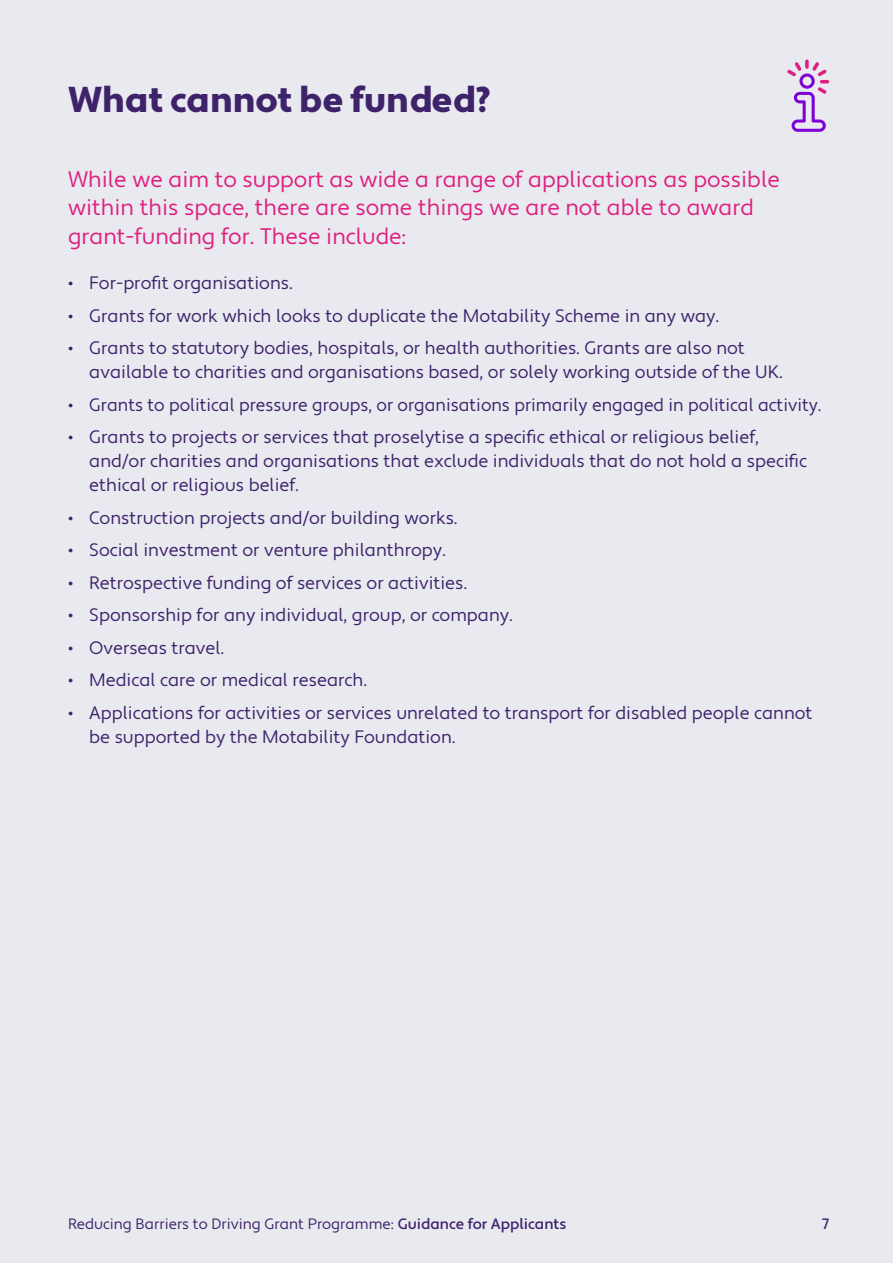
<style>
.page{position:relative;width:893px;height:1263px;background:#e9eaf0}
.page>*{position:absolute;margin:0;border:0;box-sizing:border-box;transform-origin:0 0}
.t1{font:900 36px "Apertura";color:#3e236b}
.t2{font:22.5px/28.5px "Apertura";color:#df2080}
.t3{font:18px/24px "Apertura";color:#3e236b}
.t4{font:15px "Apertura";color:#3e236b}
.t5{font:500 15px "Apertura";color:#3e236b}
.s1{font-weight:500}
</style>
<div class="page">
<svg style="left:787px;top:60px;width:42px;height:72px"></svg>
<h1 class="t1" style="left:68px;top:78px;width:424px">What cannot be funded?</h1>
<p class="t2" style="left:68px;top:166px;width:713px">While we aim to support as wide a range of applications as possible within this space, there are some things we are not able to award grant-funding for. These include:</p>
<p class="t3" style="left:68px;top:272px;width:226px">• For-profit organisations.</p>
<p class="t3" style="left:68px;top:304px;width:653px">• Grants for work which looks to duplicate the Motability Scheme in any way.</p>
<p class="t3" style="left:89px;top:337px;width:695px;text-indent:-21px">• Grants to statutory bodies, hospitals, or health authorities. Grants are also not available to charities and organisations based, or solely working outside of the UK.</p>
<p class="t3" style="left:68px;top:393px;width:755px">• Grants to political pressure groups, or organisations primarily engaged in political activity.</p>
<p class="t3" style="left:89px;top:426px;width:719px;text-indent:-21px">• Grants to projects or services that proselytise a specific ethical or religious belief, and/or charities and organisations that exclude individuals that do not hold a specific ethical or religious belief.</p>
<p class="t3" style="left:68px;top:506px;width:391px">• Construction projects and/or building works.</p>
<p class="t3" style="left:68px;top:539px;width:380px">• Social investment or venture philanthropy.</p>
<p class="t3" style="left:68px;top:571px;width:401px">• Retrospective funding of services or activities.</p>
<p class="t3" style="left:68px;top:604px;width:447px">• Sponsorship for any individual, group, or company.</p>
<p class="t3" style="left:68px;top:636px;width:158px">• Overseas travel.</p>
<p class="t3" style="left:68px;top:669px;width:301px">• Medical care or medical research.</p>
<p class="t3" style="left:89px;top:701px;width:725px;text-indent:-21px">• Applications for activities or services unrelated to transport for disabled people cannot be supported by the Motability Foundation.</p>
<p class="t4" style="left:68px;top:1214px;width:500px">Reducing Barriers to Driving Grant Programme: <span class="s1">Guidance for Applicants</span></p>
<p class="t5" style="left:822px;top:1214px;width:9px">7</p>
</div>
